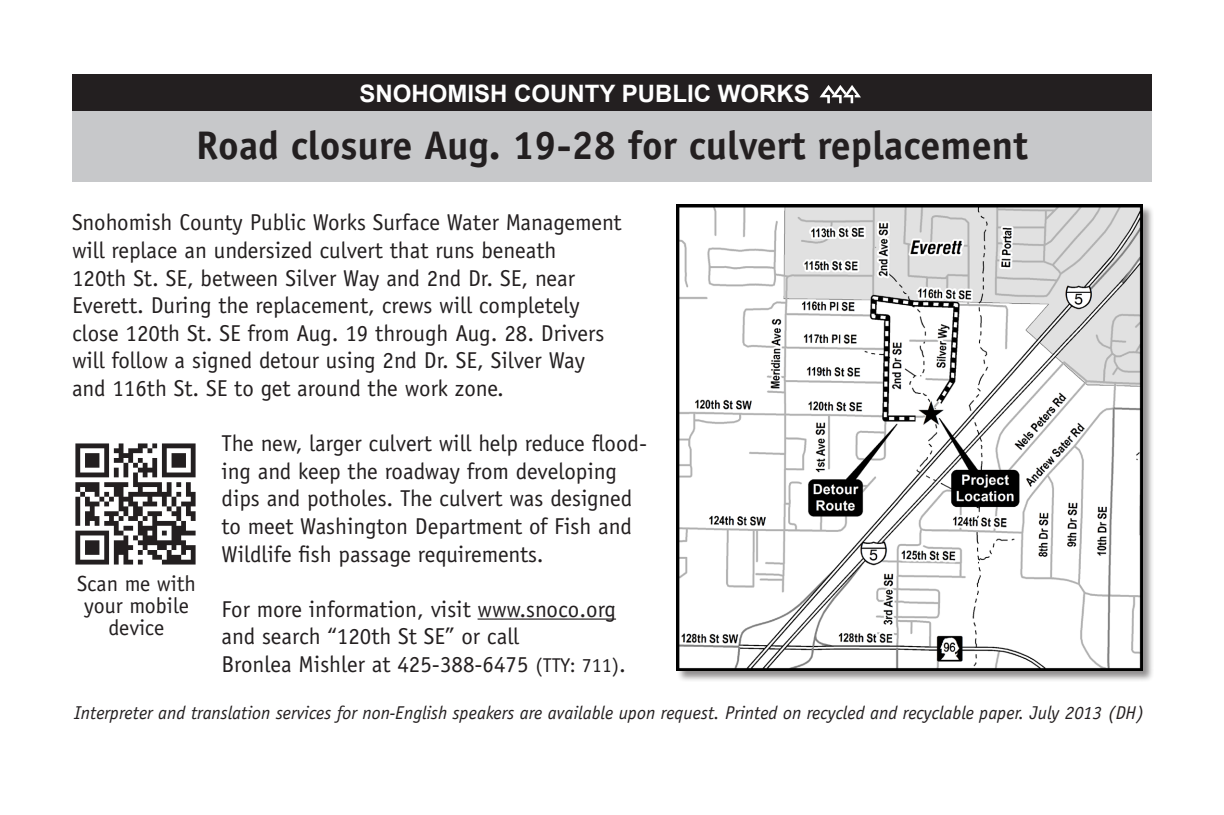
<style>
.page{position:relative;width:1224px;height:815px;background:#fff}
.page>*{position:absolute;margin:0;border:0;box-sizing:border-box;transform-origin:0 0}
.project_title{font:700 40px "Officina Sans";color:#231f20}
.t1{font:700 24px "Arial";color:#fff}
.Printed{font:23px/27.6px "Officina Sans";color:#231f20}
.body_text{font:22px/22px "Officina Sans";color:#231f20;text-align:center}
.body_text-2{font:italic 18.6px "Officina Sans";color:#231f20}
.s1{font-size:20px}
</style>
<div class="page">
<hr style="left:478px;top:618px;width:138px;height:2px;background:#231f20">
<div style="left:72px;top:110px;width:1080px;height:71px;background:#c7c8ca"></div>
<div style="left:72px;top:74px;width:1080px;height:36px;background:#231f20"></div>
<svg style="left:820px;top:85px;width:41px;height:18px"></svg>
<img style="left:75px;top:443px;width:121px;height:122px">
<div style="left:677px;top:205px;width:477px;height:477px;background:#231f20;opacity:.5"></div>
<img style="left:676px;top:204px;width:466px;height:466px">
<p class="t1" style="left:359px;top:78px;width:452px">SNOHOMISH COUNTY PUBLIC WORKS</p>
<p class="project_title" style="left:196px;top:121px;width:833px">Road closure Aug. 19-28 for culvert replacement</p>
<p class="Printed" style="left:72px;top:209px;width:551px">Snohomish County Public Works Surface Water Management will replace an undersized culvert that runs beneath<br>120th St. SE, between Silver Way and 2nd Dr. SE, near Everett. During the replacement, crews will completely close 120th St. SE from Aug. 19 through Aug. 28. Drivers</p>
<p class="Printed" style="left:72px;top:347px;width:514px">will follow a signed detour using 2nd Dr. SE, Silver Way and 116th St. SE to get around the work zone.</p>
<p class="Printed" style="left:222px;top:430px;width:427px">The new, larger culvert will help reduce flood&shy;ing and keep the roadway from developing dips and potholes. The culvert was designed to meet Washington Department of Fish and Wildlife fish passage requirements.</p>
<p class="Printed" style="left:222px;top:595px;width:406px">For more information, visit www.snoco.org and search “120th St SE” or call<br>Bronlea Mishler at 425-388-6475 <span class="s1">(TTY: 711)</span>.</p>
<p class="body_text" style="left:77px;top:572px;width:120px">Scan me with your mobile device</p>
<p class="body_text-2" style="left:74px;top:702px;width:1072px">Interpreter and translation services for non-English speakers are available upon request. Printed on recycled and recyclable paper. July 2013 (DH)</p>
</div>
